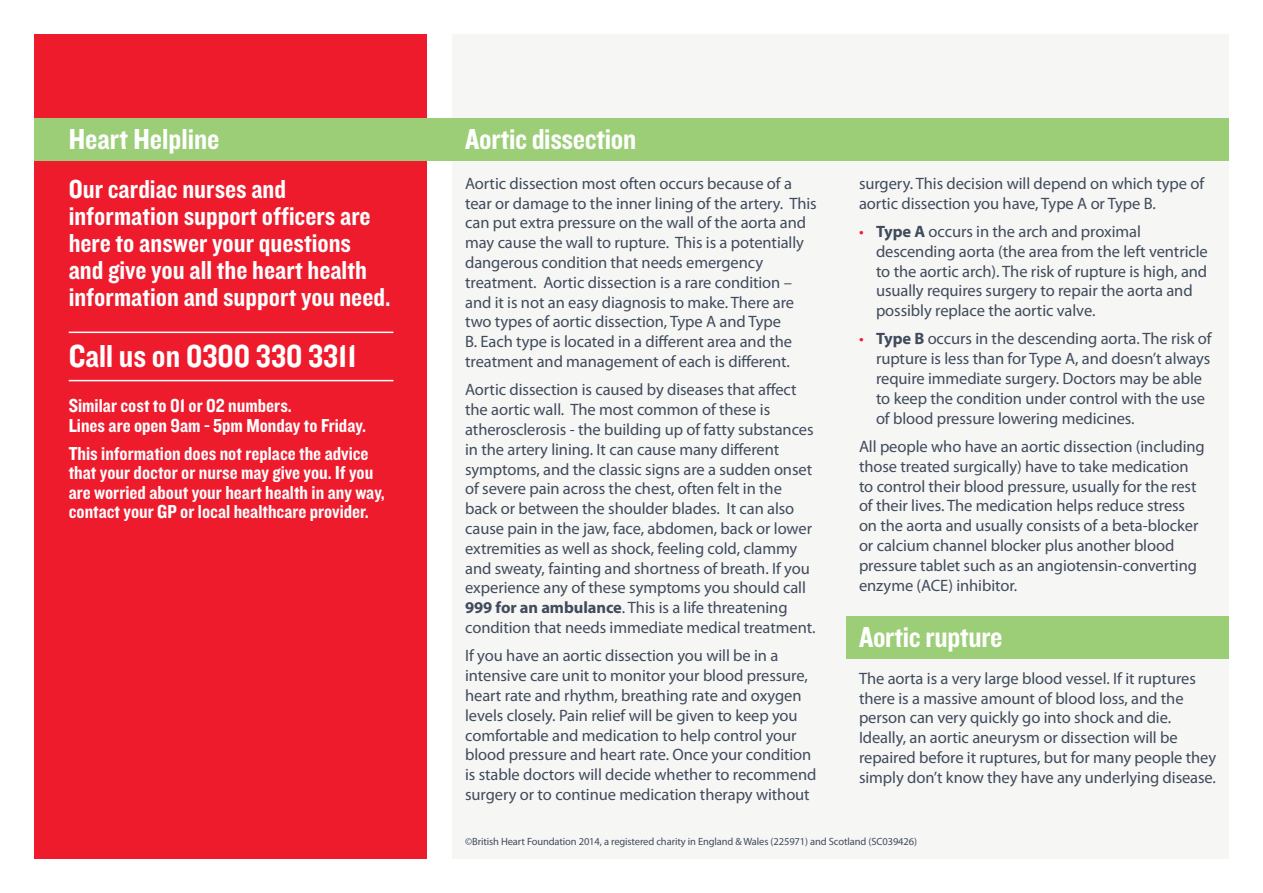
<style>
.page{position:relative;width:1263px;height:893px;background:#fff}
.page>*{position:absolute;margin:0;border:0;box-sizing:border-box;transform-origin:0 0}
.t1{font:33px "Knockout 50 Welterweight";color:#fff}
.t2{font:30px "Knockout 50 Welterweight";letter-spacing:-.01em;color:#fff}
.t3{font:27px/27px "Knockout 50 Welterweight";color:#fff}
.t4{font:19.5px/19.5px "Knockout 50 Welterweight";color:#fff}
.Body{font:16.5px/19.8px "Myriad Pro";letter-spacing:-.005em;color:#404b5c}
.t5{font:10.5px "Myriad Pro";letter-spacing:-.01em;color:#404b5c}
.s1{font-weight:700}
.s2{color:#ee1b2d}
</style>
<div class="page">
<div style="left:452px;top:34px;width:777px;height:825px;background:#f6f6f4"></div>
<div style="left:34px;top:34px;width:393px;height:825px;background:#ee1b2d"></div>
<div style="left:34px;top:119px;width:1195px;height:42px;background:#9cce77"></div>
<div style="left:846px;top:616px;width:383px;height:43px;background:#9cce77"></div>
<hr style="left:69px;top:332px;width:324px;height:1px;background:#fff">
<hr style="left:69px;top:380px;width:324px;height:1px;background:#fff">
<p class="t2" style="left:69px;top:120px;width:152px">Heart Helpline</p>
<p class="t3" style="left:69px;top:175px;width:323px">Our cardiac nurses and information support officers are here to answer your questions and give you all the heart health information and support you need.</p>
<p class="t1" style="left:69px;top:334px;width:289px">Call us on 0300 330 3311</p>
<p class="t4" style="left:69px;top:395px;width:299px">Similar cost to 01 or 02 numbers.<br>Lines are open 9am - 5pm Monday to Friday.</p>
<p class="t4" style="left:69px;top:443px;width:318px">This information does not replace the advice that your doctor or nurse may give you. If you are worried about your heart health in any way, contact your GP or local healthcare provider.</p>
<p class="t2" style="left:465px;top:119px;width:173px">Aortic dissection</p>
<p class="Body" style="left:465px;top:173px;width:353px">Aortic dissection most often occurs because of a tear or damage to the inner lining of the artery. This can put extra pressure on the wall of the aorta and may cause the wall to rupture. This is a potentially dangerous condition that needs emergency treatment. Aortic dissection is a rare condition – and it is not an easy diagnosis to make. There are two types of aortic dissection, Type A and Type<br>B. Each type is located in a different area and the treatment and management of each is different.</p>
<p class="Body" style="left:465px;top:380px;width:352px">Aortic dissection is caused by diseases that affect the aortic wall. The most common of these is atherosclerosis - the building up of fatty substances in the artery lining. It can cause many different symptoms, and the classic signs are a sudden onset of severe pain across the chest, often felt in the back or between the shoulder blades. It can also cause pain in the jaw, face, abdomen, back or lower extremities as well as shock, feeling cold, clammy and sweaty, fainting and shortness of breath. If you experience any of these symptoms you should call <span class="s1">999 for an ambulance</span>. This is a life threatening condition that needs immediate medical treatment.</p>
<p class="Body" style="left:465px;top:646px;width:353px">If you have an aortic dissection you will be in a intensive care unit to monitor your blood pressure, heart rate and rhythm, breathing rate and oxygen levels closely. Pain relief will be given to keep you comfortable and medication to help control your blood pressure and heart rate. Once your condition is stable doctors will decide whether to recommend surgery or to continue medication therapy without</p>
<p class="Body" style="left:859px;top:173px;width:347px">surgery. This decision will depend on which type of aortic dissection you have, Type A or Type B.</p>
<p class="Body" style="left:876px;top:221px;width:333px;text-indent:-17px"><span class="s2">•</span> <span class="s1">Type A</span> occurs in the arch and proximal descending aorta (the area from the left ventricle to the aortic arch). The risk of rupture is high, and usually requires surgery to repair the aorta and possibly replace the aortic valve.</p>
<p class="Body" style="left:876px;top:329px;width:337px;text-indent:-17px"><span class="s2">•</span> <span class="s1">Type B</span> occurs in the descending aorta. The risk of rupture is less than for Type A, and doesn’t always require immediate surgery. Doctors may be able to keep the condition under control with the use of blood pressure lowering medicines.</p>
<p class="Body" style="left:859px;top:436px;width:347px">All people who have an aortic dissection (including those treated surgically) have to take medication to control their blood pressure, usually for the rest of their lives. The medication helps reduce stress on the aorta and usually consists of a beta-blocker or calcium channel blocker plus another blood pressure tablet such as an angiotensin-converting enzyme (ACE) inhibitor.</p>
<p class="t2" style="left:859px;top:617px;width:145px">Aortic rupture</p>
<p class="Body" style="left:859px;top:668px;width:359px">The aorta is a very large blood vessel. If it ruptures there is a massive amount of blood loss, and the person can very quickly go into shock and die.<br>Ideally, an aortic aneurysm or dissection will be repaired before it ruptures, but for many people they simply don’t know they have any underlying disease.</p>
<p class="t5" style="left:465px;top:835px;width:453px">©British Heart Foundation 2014, a registered charity in England &amp; Wales (225971) and Scotland (SC039426)</p>
</div>
